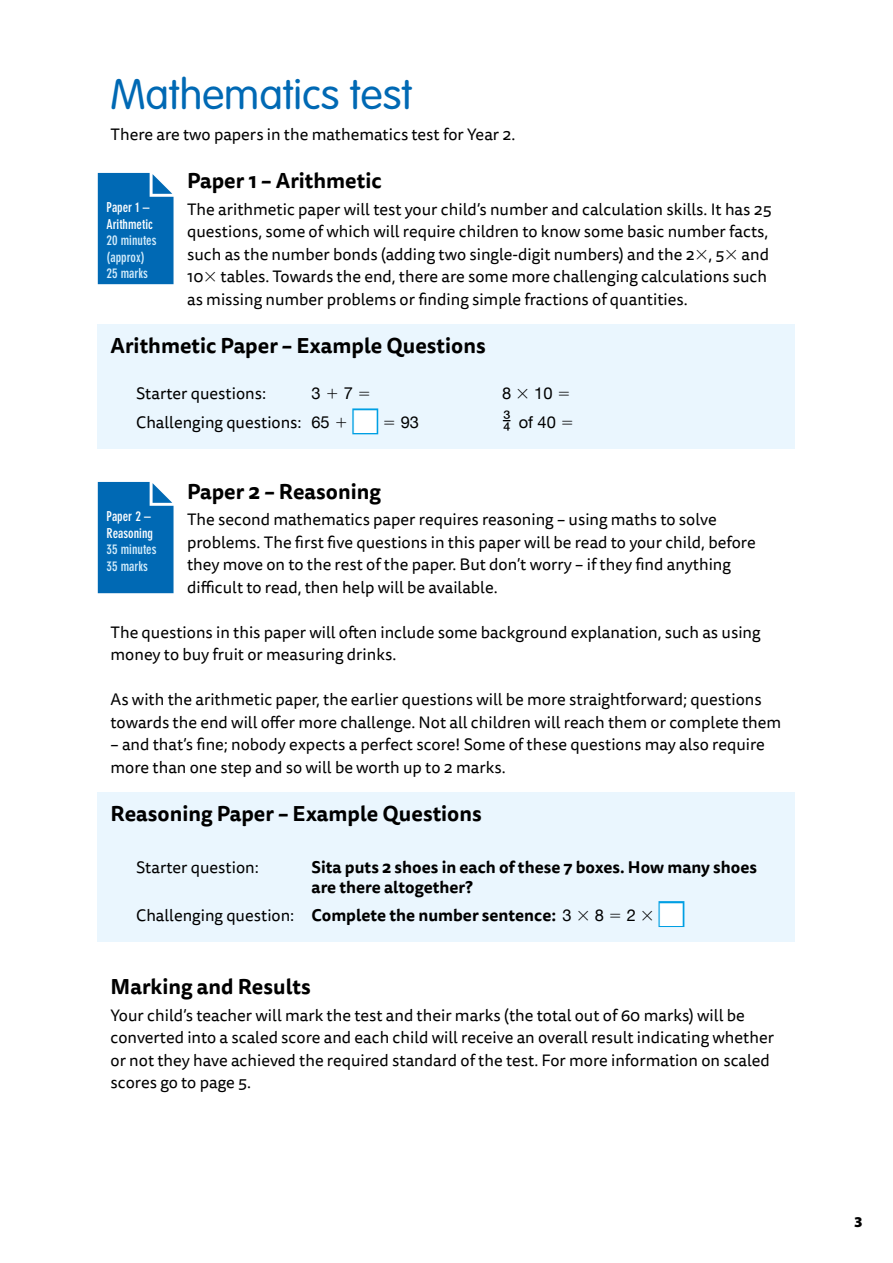
<style>
.page{position:relative;width:893px;height:1263px;background:#fff}
.page>*{position:absolute;margin:0;border:0;box-sizing:border-box;transform-origin:0 0}
.t1{font:300 42px "VAG Rounded";color:#0069b4}
.t2{font:700 21px "Tisa Sans Pro";color:#000}
.t3{font:16.5px/22.5px "Tisa Sans Pro";color:#000}
.t4{font:700 16.5px/19.8px "Tisa Sans Pro";color:#000}
.t5{font:16.5px "Helvetica Neue";color:#000}
.t6{font:900 15px "Myriad Pro";color:#000}
.t7{font:700 condensed 13.5px/16.5px "DIN Neuzeit Grotesk";color:#d4edfc}
.t8{font:700 condensed 13.5px/16.5px "DIN Neuzeit Grotesk";color:#fff}
.s1{font-family:"Mathematical Pi One"}
.s2{font-family:"Helvetica Neue"}
.s3{color:#fff}
.s4{font-family:"Helvetica Fraction";font-size:22.5px}
.s5{font-weight:400}
.s6{font-family:"Helvetica Neue";font-weight:400}
.s7{font-family:"Mathematical Pi One";font-weight:400}
</style>
<div class="page">
<div style="left:98px;top:325px;width:697px;height:46px;background:#eaf6fe"></div>
<div style="left:98px;top:371px;width:697px;height:45px;background:#eaf6fe"></div>
<div style="left:98px;top:390px;width:697px;height:59px;background:#eaf6fe"></div>
<div style="left:98px;top:792px;width:697px;height:47px;background:#eaf6fe"></div>
<div style="left:98px;top:820px;width:697px;height:42px;background:#eaf6fe"></div>
<div style="left:98px;top:848px;width:697px;height:62px;background:#eaf6fe"></div>
<div style="left:98px;top:883px;width:697px;height:59px;background:#eaf6fe"></div>
<div style="left:352px;top:408px;width:26px;height:26px;border:3px solid #009fe3"></div>
<div style="left:658px;top:901px;width:26px;height:26px;border:3px solid #009fe3"></div>
<div style="left:98px;top:173px;width:76px;height:111px;background:#0069b4"></div>
<div style="left:98px;top:482px;width:76px;height:111px;background:#0069b4"></div>
<h1 class="t1" style="left:111px;top:71px;width:303px">Mathematics test</h1>
<p class="t3" style="left:111px;top:124px;width:406px">There are two papers in the mathematics test for Year 2.</p>
<p class="t2" style="left:187px;top:165px;width:196px">Paper 1 – Arithmetic</p>
<p class="t3" style="left:187px;top:198px;width:586px">The arithmetic paper will test your child’s number and calculation skills. It has 25 questions, some of which will require children to know some basic number facts, such as the number bonds (adding two single-digit numbers) and the 2<span class="s1">3</span>, 5<span class="s1">3</span> and 10<span class="s1">3</span> tables. Towards the end, there are some more challenging calculations such as missing number problems or finding simple fractions of quantities.</p>
<p class="t2" style="left:111px;top:330px;width:377px">Arithmetic Paper – Example Questions</p>
<p class="t3" style="left:136px;top:383px;width:132px">Starter questions:</p>
<p class="t5" style="left:312px;top:381px;width:61px">3 <span class="s1">1</span> 7 <span class="s1">5</span></p>
<p class="t5" style="left:502px;top:381px;width:70px">8 <span class="s1">3</span> 10 <span class="s1">5</span></p>
<p class="t3" style="left:136px;top:412px;width:285px">Challenging questions: <span class="s2">65</span> <span class="s1">1</span> <span class="s3">■</span> <span class="s1">5</span> <span class="s2">93</span></p>
<p class="t5" style="left:507px;top:411px;width:69px"><span class="s4">Er</span> of 40 <span class="s1">5</span></p>
<p class="t8" style="left:107px;top:199px;width:48px">Paper 1 –<br>Arithmetic</p>
<p class="t7" style="left:107px;top:232px;width:51px">20 minutes (approx)<br>25 marks</p>
<p class="t2" style="left:187px;top:476px;width:195px">Paper 2 – Reasoning</p>
<p class="t3" style="left:187px;top:509px;width:570px">The second mathematics paper requires reasoning – using maths to solve problems. The first five questions in this paper will be read to your child, before they move on to the rest of the paper. But don’t worry – if they find anything difficult to read, then help will be available.</p>
<p class="t3" style="left:111px;top:621px;width:652px">The questions in this paper will often include some background explanation, such as using money to buy fruit or measuring drinks.</p>
<p class="t3" style="left:111px;top:689px;width:672px">As with the arithmetic paper, the earlier questions will be more straightforward; questions towards the end will offer more challenge. Not all children will reach them or complete them</p>
<p class="t3" style="left:111px;top:734px;width:656px">– and that’s fine; nobody expects a perfect score! Some of these questions may also require more than one step and so will be worth up to 2 marks.</p>
<p class="t2" style="left:111px;top:798px;width:373px">Reasoning Paper – Example Questions</p>
<p class="t3" style="left:136px;top:856px;width:124px">Starter question:</p>
<p class="t4" style="left:312px;top:857px;width:447px">Sita puts 2 shoes in each of these 7 boxes. How many shoes are there altogether?</p>
<p class="t4" style="left:136px;top:905px;width:549px"><span class="s5">Challenging question:</span> Complete the number sentence: <span class="s6">3</span> <span class="s7">3</span> <span class="s6">8</span> <span class="s7">5</span> <span class="s6">2</span> <span class="s7">3</span> <span class="s3">■</span></p>
<p class="t8" style="left:107px;top:508px;width:48px">Paper 2 –<br>Reasoning</p>
<p class="t7" style="left:107px;top:541px;width:51px">35 minutes<br>35 marks</p>
<p class="t2" style="left:111px;top:971px;width:202px">Marking and Results</p>
<p class="t3" style="left:111px;top:1004px;width:665px">Your child’s teacher will mark the test and their marks (the total out of 60 marks) will be converted into a scaled score and each child will receive an overall result indicating whether or not they have achieved the required standard of the test. For more information on scaled scores go to page 5.</p>
<p class="t6" style="left:854px;top:1214px;width:10px">3</p>
</div>
